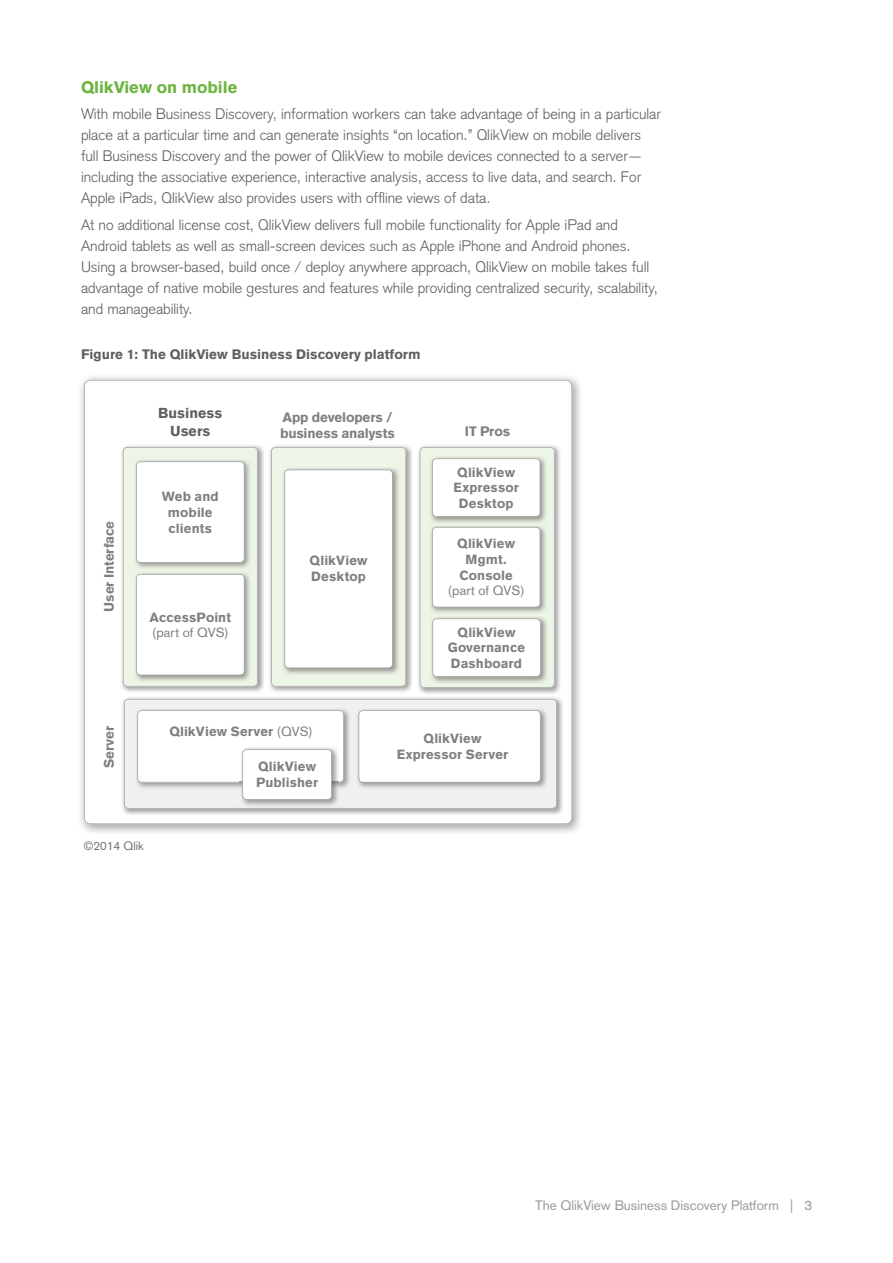
<style>
.page{position:relative;width:893px;height:1263px;background:#fff}
.page>*{position:absolute;margin:0;border:0;box-sizing:border-box;transform-origin:0 0}
.t1{font:900 16.5px "Basic Commercial LT Pro";color:#6cb43f}
.t2{font:300 15px/21px "Basic Commercial LT Pro";color:#5f5f62}
.t3{font:900 14.25px/18px "Basic Commercial LT Pro";color:#5f5f62;text-align:center}
.t4{font:900 13.5px/16.4px "Basic Commercial LT Pro";letter-spacing:-.015em;color:#7e8083}
.t5{font:900 13.5px "Basic Commercial LT Pro";color:#5f5f62}
.t6{font:13.5px "Basic Commercial LT Pro";color:#999b9e}
.t7{font:900 13.2px/15.8px "Basic Commercial LT Pro";letter-spacing:.01em;color:#7e8083;text-align:center}
.t8{font:13.2px "Basic Commercial LT Pro";letter-spacing:.005em;color:#7e8083}
.t9{font:12px "Basic Commercial LT Pro";color:#76787b}
.s1{font-weight:400}
</style>
<div class="page">
<img style="left:80px;top:376px;width:501px;height:457px">
<svg style="left:84px;top:380px;width:488px;height:444px"></svg>
<img style="left:120px;top:444px;width:144px;height:249px">
<img style="left:268px;top:444px;width:145px;height:249px">
<img style="left:417px;top:444px;width:144px;height:250px">
<svg style="left:271px;top:447px;width:135px;height:240px"></svg>
<svg style="left:123px;top:447px;width:135px;height:240px"></svg>
<svg style="left:420px;top:447px;width:135px;height:241px"></svg>
<img style="left:121px;top:696px;width:443px;height:119px">
<svg style="left:124px;top:699px;width:433px;height:110px;fill:#f0f0f1"></svg>
<img style="left:135px;top:708px;width:216px;height:81px">
<img style="left:356px;top:708px;width:192px;height:81px">
<svg style="left:358px;top:710px;width:183px;height:73px"></svg>
<img style="left:240px;top:800px;width:99px;height:6px">
<svg style="left:137px;top:710px;width:207px;height:90px"></svg>
<p class="t1" style="left:81px;top:81px;width:158px">QlikView on mobile</p>
<p class="t2" style="left:81px;top:105px;width:581px">With mobile Business Discovery, information workers can take advantage of being in a particular place at a particular time and can generate insights “on location.” QlikView on mobile delivers full Business Discovery and the power of QlikView to mobile devices connected to a server— including the associative experience, interactive analysis, access to live data, and search. For Apple iPads, QlikView also provides users with offline views of data.</p>
<p class="t2" style="left:81px;top:215px;width:578px">At no additional license cost, QlikView delivers full mobile functionality for Apple iPad and Android tablets as well as small-screen devices such as Apple iPhone and Android phones.<br>Using a browser-based, build once / deploy anywhere approach, QlikView on mobile takes full advantage of native mobile gestures and features while providing centralized security, scalability, and manageability.</p>
<p class="t5" style="left:81px;top:349px;width:341px">Figure 1: The QlikView Business Discovery platform</p>
<p class="t4" style="left:102px;top:611px;width:92px;rotate:-90deg">User Interface</p>
<p class="t3" style="left:158px;top:405px;width:66px">Business<br>Users</p>
<p class="t7" style="left:162px;top:489px;width:59px">Web and mobile clients</p>
<p class="t7" style="left:150px;top:610px;width:83px">AccessPoint</p>
<p class="t8" style="left:152px;top:628px;width:78px">(part of QVS)</p>
<p class="t4" style="left:280px;top:410px;width:117px">App developers / business analysts</p>
<p class="t7" style="left:310px;top:554px;width:59px;text-align:left">QlikView<br>Desktop</p>
<p class="t4" style="left:465px;top:424px;width:47px">IT Pros</p>
<p class="t7" style="left:453px;top:465px;width:67px">QlikView<br>Expressor<br>Desktop</p>
<p class="t7" style="left:457px;top:537px;width:59px">QlikView<br>Mgmt.<br>Console</p>
<p class="t8" style="left:448px;top:586px;width:78px">(part of QVS)</p>
<p class="t7" style="left:448px;top:625px;width:79px">QlikView<br>Governance<br>Dashboard</p>
<p class="t4" style="left:102px;top:768px;width:44px;rotate:-90deg">Server</p>
<p class="t7" style="left:169px;top:725px;width:145px">QlikView Server <span class="s1">(QVS)</span></p>
<p class="t7" style="left:256px;top:760px;width:64px;text-align:left">QlikView<br>Publisher</p>
<p class="t9" style="left:84px;top:842px;width:62px">©2014 Qlik</p>
<p class="t7" style="left:397px;top:732px;width:113px">QlikView<br>Expressor Server</p>
<p class="t6" style="left:535px;top:1200px;width:278px">The QlikView Business Discovery Platform | 3</p>
</div>
